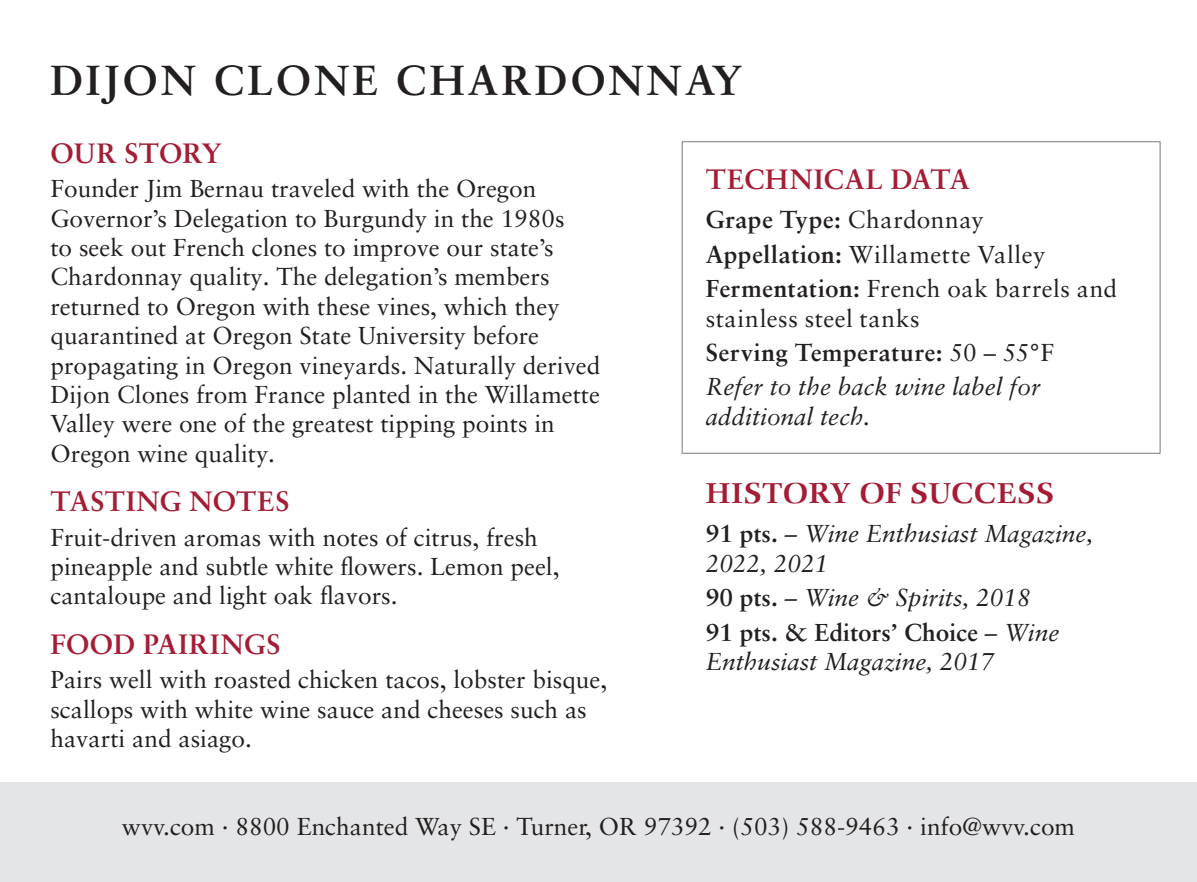
<style>
.page{position:relative;width:1197px;height:882px;background:#fff}
.page>*{position:absolute;margin:0;border:0;box-sizing:border-box;transform-origin:0 0}
.t1{font:700 42px "Sabon LT Pro";letter-spacing:.075em;color:#231f20}
.t2{font:700 28px "Sabon LT Pro";letter-spacing:.015em;color:#a51d35}
.t3{font:500 28px "Comenius Antiqua";letter-spacing:.015em;color:#a51d35}
.Description{font:24.5px/29.4px "Sabon LT Pro";color:#231f20}
.Italic_Description{font:italic 24.5px/29.4px "Sabon LT Pro";color:#231f20}
.Bold_Description{font:24.5px/29.4px "Sabon LT Pro";letter-spacing:.025em;color:#231f20}
.Bold_Description-2{font:700 24.5px "Sabon LT Pro";letter-spacing:.025em;color:#231f20}
.s1{font-weight:400}
.s2{font-weight:700}
.s3{font-weight:700;font-style:normal}
</style>
<div class="page">
<div style="left:0;top:783px;width:1197px;height:99px;background:#e4e5e7"></div>
<p class="t1" style="left:50px;top:54px;width:693px">DIJON CLONE CHARDONNAY</p>
<p class="t2" style="left:50px;top:135px;width:173px">OUR STORY</p>
<p class="Description" style="left:50px;top:173px;width:552px">Founder Jim Bernau traveled with the Oregon Governor’s Delegation to Burgundy in the 1980s<br>to seek out French clones to improve our state’s Chardonnay quality. The delegation’s members returned to Oregon with these vines, which they quarantined at Oregon State University before propagating in Oregon vineyards. Naturally derived Dijon Clones from France planted in the Willamette Valley were one of the greatest tipping points in Oregon wine quality.</p>
<p class="t2" style="left:50px;top:484px;width:240px">TASTING NOTES</p>
<p class="Description" style="left:50px;top:522px;width:511px">Fruit-driven aromas with notes of citrus, fresh pineapple and subtle white flowers. Lemon peel, cantaloupe and light oak flavors.</p>
<p class="t2" style="left:50px;top:626px;width:232px">FOOD PAIRINGS</p>
<p class="Description" style="left:50px;top:664px;width:558px">Pairs well with roasted chicken tacos, lobster bisque, scallops with white wine sauce and cheeses such as havarti and asiago.</p>
<p class="t2" style="left:706px;top:161px;width:266px">TECHNICAL DATA</p>
<p class="Bold_Description-2" style="left:706px;top:204px;width:280px">Grape Type: <span class="s1">Chardonnay</span></p>
<p class="Bold_Description" style="left:706px;top:239px;width:341px"><span class="s2">Appellation:</span> Willamette Valley</p>
<p class="Bold_Description" style="left:706px;top:273px;width:413px"><span class="s2">Fermentation:</span> French oak barrels and stainless steel tanks</p>
<p class="Bold_Description-2" style="left:706px;top:337px;width:350px">Serving Temperature: <span class="s1">50 – 55°F</span></p>
<p class="Italic_Description" style="left:706px;top:372px;width:336px">Refer to the back wine label for additional tech.</p>
<p class="t3" style="left:706px;top:477px;width:350px">HISTORY OF SUCCESS</p>
<p class="Italic_Description" style="left:706px;top:519px;width:389px"><span class="s3">91 pts.</span> – Wine Enthusiast Magazine,<br>2022, 2021</p>
<p class="Italic_Description" style="left:706px;top:582px;width:326px"><span class="s3">90 pts.</span> – Wine &amp; Spirits, 2018</p>
<p class="Italic_Description" style="left:706px;top:617px;width:355px"><span class="s3">91 pts. &amp; Editors’ Choice</span> – Wine<br>Enthusiast Magazine, 2017</p>
<p class="Description" style="left:122px;top:811px;width:955px">wvv.com · 8800 Enchanted Way SE · Turner, OR 97392 · (503) 588-9463 · info@wvv.com</p>
</div>
